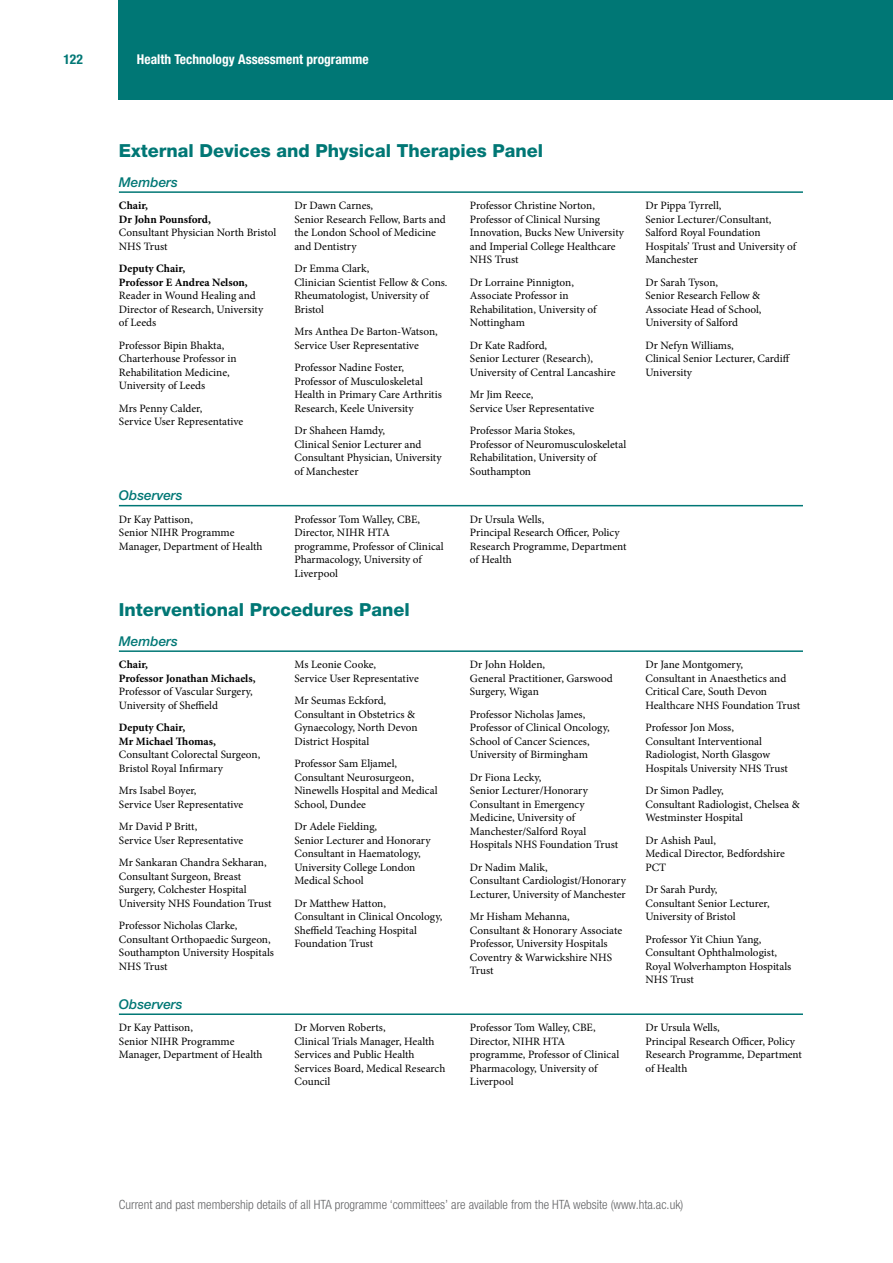
<style>
.page{position:relative;width:893px;height:1263px;background:#fff}
.page>*{position:absolute;margin:0;border:0;box-sizing:border-box;transform-origin:0 0}
.t1{font:800 18px "Helvetica Neue LT Pro";color:#007775}
.t2{font:700 condensed 13.5px "Helvetica Neue LT Pro";color:#fff}
.t3{font:italic 500 13.5px "Helvetica Neue LT Pro";color:#007775}
.t4{font:700 condensed 13.5px "Helvetica Neue LT Pro";color:#007775}
.t5{font:300 condensed 12.75px "Helvetica Neue LT Pro";color:#636466}
.t6{font:11.25px/13.5px "Minion Pro";color:#000}
.t7{font:700 11.25px/13.5px "Minion Pro";color:#000}
</style>
<div class="page">
<div style="left:119px;top:0;width:774px;height:99px;background:#007775"></div>
<hr style="left:119px;top:191px;width:684px;height:2px;background:#007775">
<hr style="left:119px;top:505px;width:684px;height:1px;background:#007775">
<hr style="left:119px;top:650px;width:684px;height:2px;background:#007775">
<hr style="left:119px;top:1013px;width:684px;height:2px;background:#007775">
<p class="t4" style="left:63px;top:51px;width:21px">122</p>
<p class="t2" style="left:137px;top:51px;width:233px">Health Technology Assessment programme</p>
<h1 class="t1" style="left:119px;top:140px;width:426px">External Devices and Physical Therapies Panel</h1>
<p class="t3" style="left:119px;top:174px;width:61px">Members</p>
<p class="t7" style="left:119px;top:199px;width:94px">Chair,<br>Dr John Pounsford,</p>
<p class="t6" style="left:119px;top:226px;width:159px">Consultant Physician North Bristol<br>NHS Trust</p>
<p class="t7" style="left:119px;top:262px;width:130px">Deputy Chair,<br>Professor E Andrea Nelson,</p>
<p class="t6" style="left:119px;top:289px;width:146px">Reader in Wound Healing and<br>Director of Research, University of Leeds</p>
<p class="t6" style="left:119px;top:339px;width:119px">Professor Bipin Bhakta,<br>Charterhouse Professor in<br>Rehabilitation Medicine,<br>University of Leeds</p>
<p class="t6" style="left:119px;top:402px;width:126px">Mrs Penny Calder,<br>Service User Representative</p>
<p class="t6" style="left:470px;top:199px;width:155px">Professor Christine Norton,<br>Professor of Clinical Nursing<br>Innovation, Bucks New University and Imperial College Healthcare<br>NHS Trust</p>
<p class="t6" style="left:470px;top:276px;width:128px">Dr Lorraine Pinnigton,<br>Associate Professor in<br>Rehabilitation, University of<br>Nottingham</p>
<p class="t6" style="left:470px;top:339px;width:147px">Dr Kate Radford,<br>Senior Lecturer (Research),<br>University of Central Lancashire</p>
<p class="t6" style="left:470px;top:388px;width:126px">Mr Jim Reece,<br>Service User Representative</p>
<p class="t6" style="left:470px;top:424px;width:158px">Professor Maria Stokes,<br>Professor of Neuromusculoskeletal<br>Rehabilitation, University of<br>Southampton</p>
<p class="t6" style="left:294px;top:199px;width:153px">Dr Dawn Carnes,<br>Senior Research Fellow, Barts and the London School of Medicine and Dentistry</p>
<p class="t6" style="left:294px;top:262px;width:155px">Dr Emma Clark,<br>Clinician Scientist Fellow &amp; Cons.<br>Rheumatologist, University of<br>Bristol</p>
<p class="t6" style="left:294px;top:325px;width:145px">Mrs Anthea De Barton-Watson,<br>Service User Representative</p>
<p class="t6" style="left:294px;top:361px;width:149px">Professor Nadine Foster,<br>Professor of Musculoskeletal<br>Health in Primary Care Arthritis<br>Research, Keele University</p>
<p class="t6" style="left:294px;top:424px;width:149px">Dr Shaheen Hamdy,<br>Clinical Senior Lecturer and<br>Consultant Physician, University of Manchester</p>
<p class="t3" style="left:119px;top:487px;width:65px">Observers</p>
<p class="t6" style="left:119px;top:513px;width:145px">Dr Kay Pattison,<br>Senior NIHR Programme<br>Manager, Department of Health</p>
<p class="t6" style="left:294px;top:513px;width:151px">Professor Tom Walley, CBE,<br>Director, NIHR HTA programme, Professor of Clinical<br>Pharmacology, University of<br>Liverpool</p>
<p class="t6" style="left:470px;top:513px;width:158px">Dr Ursula Wells,<br>Principal Research Officer, Policy<br>Research Programme, Department of Health</p>
<h1 class="t1" style="left:119px;top:599px;width:292px">Interventional Procedures Panel</h1>
<p class="t3" style="left:119px;top:633px;width:61px">Members</p>
<p class="t7" style="left:119px;top:658px;width:138px">Chair,<br>Professor Jonathan Michaels,</p>
<p class="t6" style="left:119px;top:685px;width:135px">Professor of Vascular Surgery,<br>University of Sheffield</p>
<p class="t7" style="left:119px;top:721px;width:99px">Deputy Chair,<br>Mr Michael Thomas,</p>
<p class="t6" style="left:119px;top:748px;width:143px">Consultant Colorectal Surgeon,<br>Bristol Royal Infirmary</p>
<p class="t6" style="left:119px;top:784px;width:126px">Mrs Isabel Boyer,<br>Service User Representative</p>
<p class="t6" style="left:119px;top:820px;width:126px">Mr David P Britt,<br>Service User Representative</p>
<p class="t6" style="left:119px;top:856px;width:154px">Mr Sankaran Chandra Sekharan,<br>Consultant Surgeon, Breast<br>Surgery, Colchester Hospital<br>University NHS Foundation Trust</p>
<p class="t6" style="left:119px;top:919px;width:157px">Professor Nicholas Clarke,<br>Consultant Orthopaedic Surgeon,<br>Southampton University Hospitals<br>NHS Trust</p>
<p class="t6" style="left:294px;top:658px;width:126px">Ms Leonie Cooke,<br>Service User Representative</p>
<p class="t6" style="left:294px;top:694px;width:125px">Mr Seumas Eckford,<br>Consultant in Obstetrics &amp;<br>Gynaecology, North Devon<br>District Hospital</p>
<p class="t6" style="left:294px;top:757px;width:145px">Professor Sam Eljamel,<br>Consultant Neurosurgeon,<br>Ninewells Hospital and Medical<br>School, Dundee</p>
<p class="t6" style="left:294px;top:820px;width:138px">Dr Adele Fielding,<br>Senior Lecturer and Honorary<br>Consultant in Haematology,<br>University College London<br>Medical School</p>
<p class="t6" style="left:294px;top:897px;width:149px">Dr Matthew Hatton,<br>Consultant in Clinical Oncology,<br>Sheffield Teaching Hospital<br>Foundation Trust</p>
<p class="t6" style="left:470px;top:658px;width:144px">Dr John Holden,<br>General Practitioner, Garswood<br>Surgery, Wigan</p>
<p class="t6" style="left:470px;top:708px;width:141px">Professor Nicholas James,<br>Professor of Clinical Oncology,<br>School of Cancer Sciences,<br>University of Birmingham</p>
<p class="t6" style="left:470px;top:771px;width:150px">Dr Fiona Lecky,<br>Senior Lecturer/Honorary<br>Consultant in Emergency<br>Medicine, University of<br>Manchester/Salford Royal<br>Hospitals NHS Foundation Trust</p>
<p class="t6" style="left:470px;top:861px;width:157px">Dr Nadim Malik,<br>Consultant Cardiologist/Honorary<br>Lecturer, University of Manchester</p>
<p class="t6" style="left:470px;top:910px;width:154px">Mr Hisham Mehanna,<br>Consultant &amp; Honorary Associate<br>Professor, University Hospitals<br>Coventry &amp; Warwickshire NHS<br>Trust</p>
<p class="t6" style="left:645px;top:199px;width:152px">Dr Pippa Tyrrell,<br>Senior Lecturer/Consultant,<br>Salford Royal Foundation<br>Hospitals’ Trust and University of<br>Manchester</p>
<p class="t6" style="left:645px;top:276px;width:118px">Dr Sarah Tyson,<br>Senior Research Fellow &amp;<br>Associate Head of School,<br>University of Salford</p>
<p class="t6" style="left:645px;top:339px;width:146px">Dr Nefyn Williams,<br>Clinical Senior Lecturer, Cardiff<br>University</p>
<p class="t6" style="left:645px;top:658px;width:156px">Dr Jane Montgomery,<br>Consultant in Anaesthetics and<br>Critical Care, South Devon<br>Healthcare NHS Foundation Trust</p>
<p class="t6" style="left:645px;top:721px;width:144px">Professor Jon Moss,<br>Consultant Interventional<br>Radiologist, North Glasgow<br>Hospitals University NHS Trust</p>
<p class="t6" style="left:645px;top:784px;width:156px">Dr Simon Padley,<br>Consultant Radiologist, Chelsea &amp;<br>Westminster Hospital</p>
<p class="t6" style="left:645px;top:834px;width:141px">Dr Ashish Paul,<br>Medical Director, Bedfordshire<br>PCT</p>
<p class="t6" style="left:645px;top:883px;width:126px">Dr Sarah Purdy,<br>Consultant Senior Lecturer,<br>University of Bristol</p>
<p class="t6" style="left:645px;top:933px;width:147px">Professor Yit Chiun Yang,<br>Consultant Ophthalmologist,<br>Royal Wolverhampton Hospitals<br>NHS Trust</p>
<p class="t3" style="left:119px;top:996px;width:65px">Observers</p>
<p class="t6" style="left:119px;top:1021px;width:145px">Dr Kay Pattison,<br>Senior NIHR Programme<br>Manager, Department of Health</p>
<p class="t6" style="left:294px;top:1021px;width:152px">Dr Morven Roberts,<br>Clinical Trials Manager, Health<br>Services and Public Health<br>Services Board, Medical Research<br>Council</p>
<p class="t6" style="left:470px;top:1021px;width:151px">Professor Tom Walley, CBE,<br>Director, NIHR HTA programme, Professor of Clinical<br>Pharmacology, University of<br>Liverpool</p>
<p class="t6" style="left:645px;top:1021px;width:158px">Dr Ursula Wells,<br>Principal Research Officer, Policy<br>Research Programme, Department of Health</p>
<p class="t5" style="left:119px;top:1197px;width:566px">Current and past membership details of all HTA programme ‘committees’ are available from the HTA website (www.hta.ac.uk)</p>
</div>
